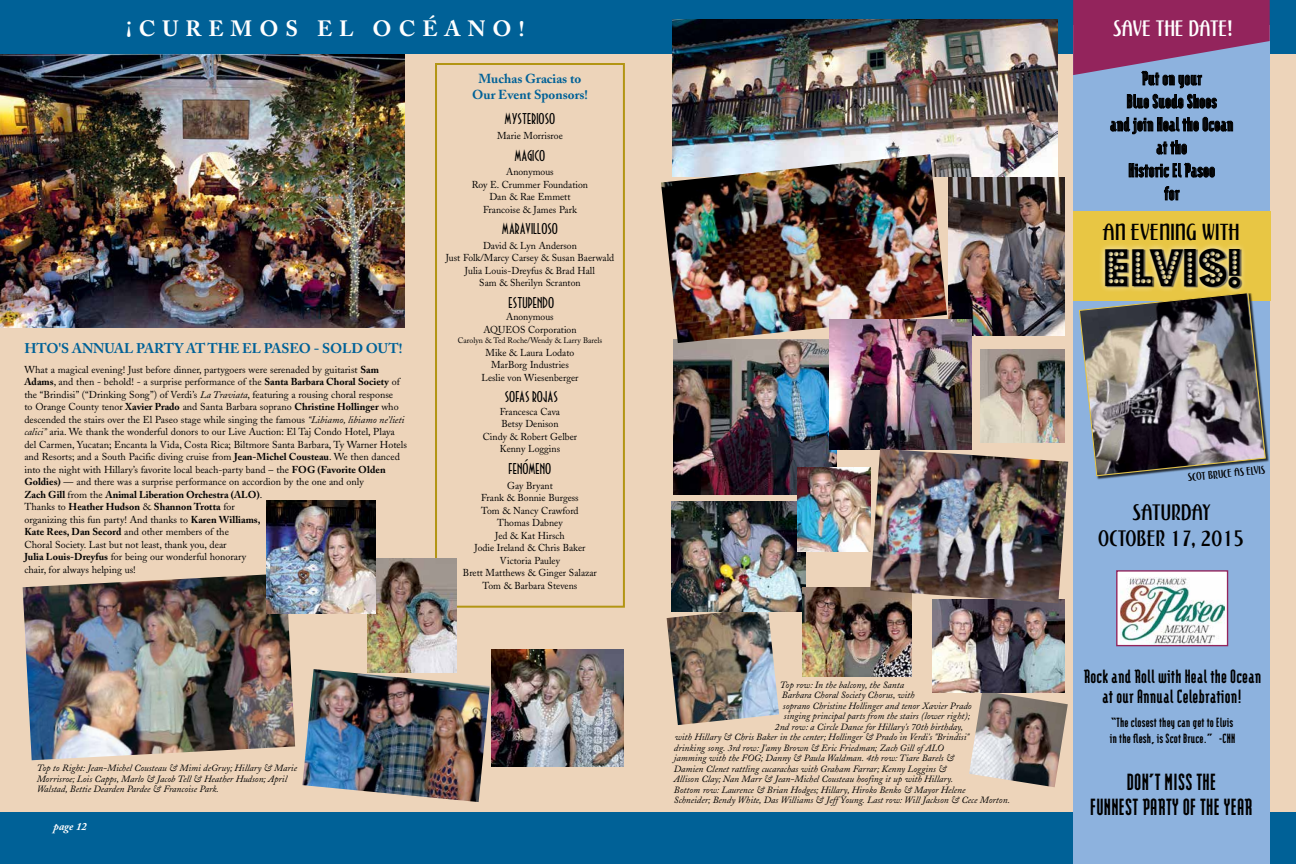
<style>
.page{position:relative;width:1296px;height:864px;background:#fff}
.page>*{position:absolute;margin:0;border:0;box-sizing:border-box;transform-origin:0 0}
.t1{font:45.2px "Budmo Jiggler";letter-spacing:-.01em;color:#000}
.t2{font:900 28px/25px "Modula";letter-spacing:.01em;color:#000;text-align:center}
.t3{font:900 23px/23px "Modula";letter-spacing:.01em;color:#000;text-align:center}
.t4{font:22.9px "OPTI Players";color:#000}
.t5{font:22px/25.6px "OPTI Players";color:#000;text-align:center}
.t6{font:700 22px "Adobe Caslon";letter-spacing:.32em;color:#fff}
.t7{font:22px "OPTI Players";color:#fff}
.t8{font:900 16px/16px "Modula";letter-spacing:.01em;color:#000}
.t9{font:14px "OPTI Newport Land";color:#000}
.t10{font:700 14px "Adobe Caslon";letter-spacing:-.01em;color:#006197}
.t11{font:700 13px/16.8px "Adobe Caslon";color:#006197;text-align:center}
.t12{font:11px "OPTI Players";color:#000}
.t13{font:italic 700 11px "Adobe Caslon";color:#fff}
.t14{font:10px/12.5px "Adobe Caslon";color:#000;text-align:center}
.t15{font:italic 9.5px/10.5px "Adobe Caslon";color:#000}
.t16{font:8px "Adobe Caslon";color:#000}
.s1{font-weight:700}
.s2{font-style:italic}
</style>
<div class="page">
<div style="left:0;top:48px;width:1296px;height:780px;background:#edd4ba"></div>
<div style="left:0;top:813px;width:1296px;height:51px;background:#006197"></div>
<div style="left:0;top:0;width:648px;height:54px;background:#006197"></div>
<div style="left:648px;top:0;width:648px;height:54px;background:#006197"></div>
<img style="left:0;top:54px;width:405px;height:274px">
<div style="left:435px;top:63px;width:190px;height:545px;border:2px solid #b39513"></div>
<div style="left:1073px;top:25px;width:197px;height:839px;background:#8db2de"></div>
<div style="left:1117px;top:571px;width:111px;height:75px;background:#fff"></div>
<img style="left:1121px;top:577px;width:103px;height:67px">
<div style="left:1116px;top:570px;width:112px;height:76px;border:1px solid #93245c"></div>
<svg style="left:1127px;top:94px;width:90px;height:14px"></svg>
<svg style="left:1111px;top:117px;width:122px;height:17px"></svg>
<svg style="left:1157px;top:140px;width:30px;height:14px"></svg>
<svg style="left:1129px;top:163px;width:86px;height:14px"></svg>
<svg style="left:1164px;top:186px;width:15px;height:14px"></svg>
<div style="left:1073px;top:212px;width:198px;height:89px;background:#e8c644"></div>
<div style="left:1099px;top:242px;width:148px;height:52px;background:#fff;opacity:.86"></div>
<svg style="left:1073px;top:0;width:197px;height:88px"></svg>
<div style="left:1079px;top:293px;width:190px;height:186px;background:#000;opacity:.75"></div>
<img style="left:1079px;top:292px;width:187px;height:185px">
<img style="left:667px;top:611px;width:112px;height:114px">
<img style="left:980px;top:350px;width:84px;height:93px">
<img style="left:674px;top:343px;width:163px;height:152px">
<img style="left:969px;top:691px;width:99px;height:96px">
<img style="left:671px;top:501px;width:135px;height:110px">
<img style="left:802px;top:588px;width:109px;height:88px">
<img style="left:798px;top:467px;width:72px;height:85px">
<img style="left:949px;top:177px;width:115px;height:159px">
<img style="left:933px;top:603px;width:131px;height:90px">
<img style="left:23px;top:574px;width:272px;height:186px">
<img style="left:367px;top:559px;width:89px;height:110px">
<img style="left:266px;top:501px;width:110px;height:112px">
<img style="left:672px;top:19px;width:385px;height:157px">
<img style="left:661px;top:154px;width:286px;height:189px">
<img style="left:829px;top:320px;width:143px;height:129px">
<img style="left:870px;top:449px;width:198px;height:154px">
<img style="left:302px;top:669px;width:188px;height:133px">
<img style="left:491px;top:649px;width:133px;height:118px">
<h3 class="t6" style="left:126px;top:16px;width:400px">¡CUREMOS EL OCÉANO!</h3>
<h3 class="t10" style="left:24px;top:340px;width:380px">HTO'S ANNUAL PARTY AT THE EL PASEO - SOLD OUT!</h3>
<p class="t14" style="left:24px;top:363px;width:384px;text-align:left">What a magical evening! Just before dinner, partygoers were serenaded by guitarist <span class="s1">Sam Adams</span>, and then - behold! - a surprise performance of the <span class="s1">Santa Barbara Choral Society</span> of the “Brindisi” (“Drinking Song”) of Verdi’s <span class="s2">La Traviata</span>, featuring a rousing choral response<br>to Orange County tenor <span class="s1">Xavier Prado</span> and Santa Barbara soprano <span class="s1">Christine Hollinger</span> who descended the stairs over the El Paseo stage while singing the famous <span class="s2">“Libiamo, libiamo ne’lieti calici”</span> aria. We thank the wonderful donors to our Live Auction: El Taj Condo Hotel, Playa del Carmen, Yucatan; Encanta la Vida, Costa Rica; Biltmore Santa Barbara, Ty Warner Hotels and Resorts; and a South Pacific diving cruise from <span class="s1">Jean-Michel Cousteau</span>. We then danced into the night with Hillary’s favorite local beach-party band – the <span class="s1">FOG (Favorite Olden Goldies)</span> — and there was a surprise performance on accordion by the one and only<br><span class="s1">Zach Gill</span> from the <span class="s1">Animal Liberation Orchestra (ALO)</span>.<br>Thanks to <span class="s1">Heather Hudson</span> &amp; <span class="s1">Shannon Trotta</span> for<br>organizing this fun party! And thanks to <span class="s1">Karen Williams,<br>Kate Rees, Dan Secord</span> and other members of the<br>Choral Society. Last but not least, thank you, dear<br><span class="s1">Julia Louis-Dreyfus</span> for being our wonderful honorary<br>chair, for always helping us!</p>
<h3 class="t11" style="left:472px;top:70px;width:117px">Muchas Gracias to<br>Our Event Sponsors!</h3>
<h3 class="t9" style="left:505px;top:109px;width:52px">MYSTERIOSO</h3>
<p class="t14" style="left:497px;top:130px;width:67px">Marie Morrisroe</p>
<h3 class="t9" style="left:515px;top:145px;width:32px">MAGICO</h3>
<p class="t14" style="left:472px;top:166px;width:118px">Anonymous<br>Roy E. Crummer Foundation<br>Dan &amp; Rae Emmett<br>Francoise &amp; James Park</p>
<h3 class="t9" style="left:502px;top:219px;width:58px">MARAVILLOSO</h3>
<p class="t14" style="left:446px;top:239px;width:170px">David &amp; Lyn Anderson<br>Just Folk/Marcy Carsey &amp; Susan Baerwald<br>Julia Louis-Dreyfus &amp; Brad Hall<br>Sam &amp; Sherilyn Scranton</p>
<h3 class="t9" style="left:509px;top:292px;width:47px">ESTUPENDO</h3>
<p class="t14" style="left:483px;top:311px;width:95px">Anonymous<br>AQUEOS Corporation</p>
<p class="t16" style="left:458px;top:336px;width:146px">Carolyn &amp; Ted Roche/Wendy &amp; Larry Barels</p>
<p class="t14" style="left:481px;top:346px;width:99px">Mike &amp; Laura Lodato<br>MarBorg Industries<br>Leslie von Wiesenberger</p>
<h3 class="t9" style="left:505px;top:387px;width:55px">SOFAS ROJAS</h3>
<p class="t14" style="left:483px;top:405px;width:96px">Francesca Cava<br>Betsy Denison<br>Cindy &amp; Robert Gelber<br>Kenny Loggins</p>
<h3 class="t9" style="left:509px;top:458px;width:44px">FENÓMENO</h3>
<p class="t14" style="left:463px;top:479px;width:135px">Gay Bryant<br>Frank &amp; Bonnie Burgess<br>Tom &amp; Nancy Crawford<br>Thomas Dabney<br>Jed &amp; Kat Hirsch<br>Jodie Ireland &amp; Chris Baker<br>Victoria Pauley<br>Brett Matthews &amp; Ginger Salazar<br>Tom &amp; Barbara Stevens</p>
<p class="t15" style="left:37px;top:763px;width:262px">Top to Right: Jean-Michel Cousteau &amp; Mimi deGruy; Hillary &amp; Marie<br>Morrisroe; Lois Capps, Marlo &amp; Jacob Tell &amp; Heather Hudson; April<br>Walstad, Bettie Dearden Pardee &amp; Francoise Park.</p>
<p class="t13" style="left:54px;top:820px;width:35px">page 12</p>
<p class="t15" style="left:780px;top:680px;width:126px">Top row: In the balcony, the Santa</p>
<p class="t15" style="left:782px;top:690px;width:134px">Barbara Choral Society Chorus, with</p>
<p class="t15" style="left:783px;top:701px;width:190px">soprano Christine Hollinger and tenor Xavier Prado</p>
<p class="t15" style="left:784px;top:711px;width:188px">singing principal parts from the stairs (lower right);</p>
<p class="t15" style="left:775px;top:722px;width:190px">2nd row: a Circle Dance for Hillary's 70th birthday,</p>
<p class="t15" style="left:675px;top:732px;width:295px">with Hillary &amp; Chris Baker in the center; Hollinger &amp; Prado in Verdi's "Brindisi"</p>
<p class="t15" style="left:674px;top:743px;width:271px">drinking song. 3rd row: J'amy Brown &amp; Eric Friedman; Zach Gill of ALO</p>
<p class="t15" style="left:674px;top:753px;width:282px">jamming with the FOG; Danny &amp; Paula Waldman. 4th row: Tiare Barels &amp;</p>
<p class="t15" style="left:674px;top:764px;width:274px">Damien Clenet rattling cucarachas with Graham Farrar; Kenny Loggins &amp;</p>
<p class="t15" style="left:674px;top:774px;width:281px">Allison Clay; Nan Marr &amp; Jean-Michel Cousteau hoofing it up with Hillary.</p>
<p class="t15" style="left:674px;top:785px;width:293px">Bottom row: Laurence &amp; Brian Hodges; Hillary, Hiroko Benko &amp; Mayor Helene</p>
<p class="t15" style="left:674px;top:795px;width:338px">Schneider; Bendy White, Das Williams &amp; Jeff Young. Last row: Will Jackson &amp; Cece Morton.</p>
<h3 class="t7" style="left:1113px;top:16px;width:121px">SAVE THE DATE!</h3>
<h3 class="t3" style="left:1110px;top:66px;width:125px">Put on your<br>Blue Suede Shoes<br>and join Heal the Ocean at the<br>Historic El Paseo<br>for</h3>
<h3 class="t4" style="left:1103px;top:220px;width:138px">AN EVENING WITH</h3>
<h1 class="t1" style="left:1103px;top:244px;width:141px">Elvis!</h1>
<p class="t12" style="left:1187px;top:472px;width:79px;rotate:-6deg">SCOT BRUCE AS ELVIS</p>
<h3 class="t5" style="left:1098px;top:500px;width:148px">SATURDAY<br>OCTOBER 17, 2015</h3>
<h3 class="t3" style="left:1084px;top:666px;width:179px;line-height:20px">Rock and Roll with Heal the Ocean at our Annual Celebration!</h3>
<h3 class="t8" style="left:1110px;top:714px;width:127px">“The closest they can get to Elvis in the flesh, is Scot Bruce.” -CNN</h3>
<h2 class="t2" style="left:1090px;top:769px;width:164px">DON’T MISS THE<br>FUNNEST PARTY OF THE YEAR</h2>
</div>
